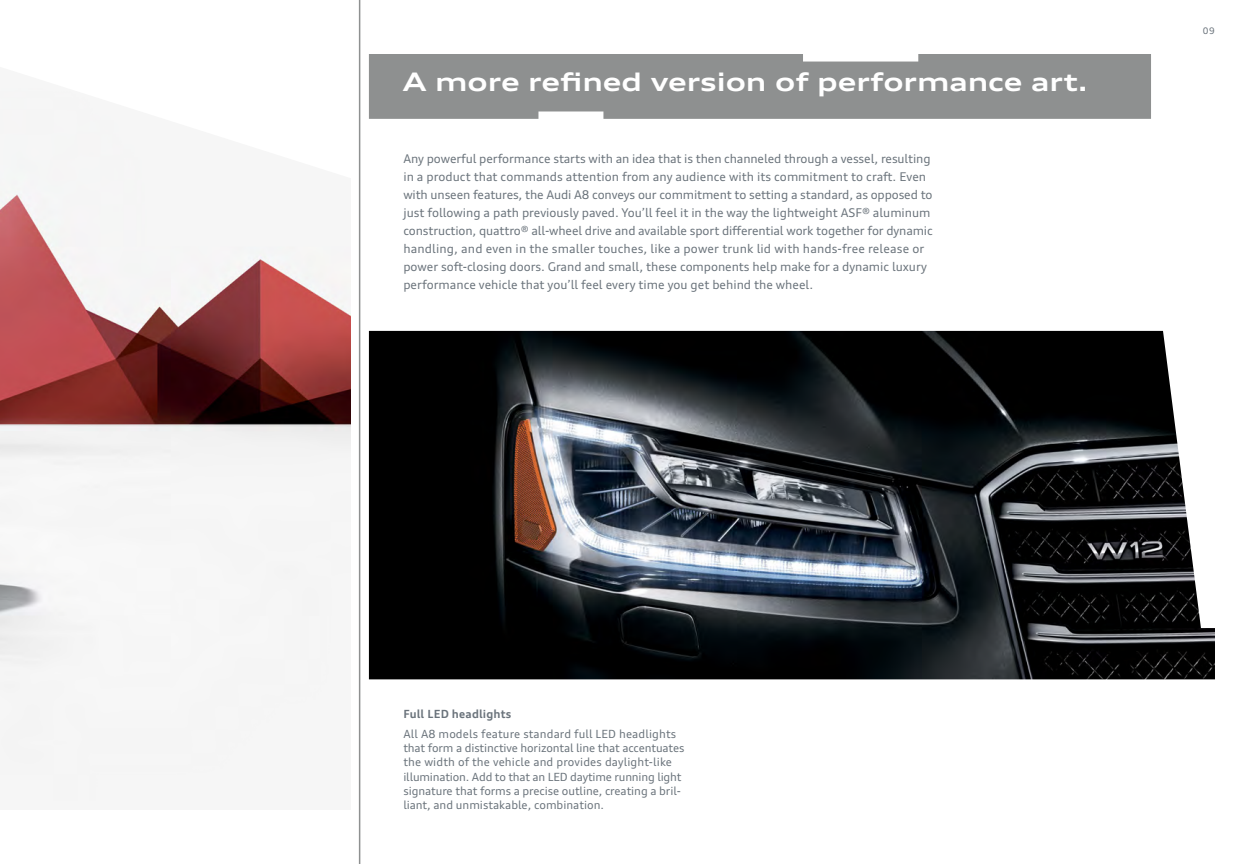
<style>
.page{position:relative;width:1242px;height:864px;background:#fff}
.page>*{position:absolute;margin:0;border:0;box-sizing:border-box;transform-origin:0 0}
.t1{font:700 expanded 25.5px "Audi Type";color:#fff}
.t2{font:12px/18px "Audi Type";letter-spacing:-.005em;color:#6a737b}
.t3{font:11.25px/14.2px "Audi Type";letter-spacing:-.005em;color:#6a737b}
.t4{font:700 11.25px "Audi Type";letter-spacing:.015em;color:#6a737b}
.t5{font:9px "Audi Type";color:#6a737b}
</style>
<div class="page">
<img style="left:0;top:151px;width:351px;height:613px">
<img style="left:369px;top:331px;width:846px;height:348px">
<hr style="left:359px;top:0;width:1px;height:864px;background:#8e9090">
<div style="left:369px;top:54px;width:782px;height:65px;background:#8e9090"></div>
<h1 class="t1" style="left:403px;top:66px;width:687px">A more refined version of performance art.</h1>
<p class="t2" style="left:403px;top:150px;width:531px">Any powerful performance starts with an idea that is then channeled through a vessel, resulting in a product that commands attention from any audience with its commitment to craft. Even with unseen features, the Audi A8 conveys our commitment to setting a standard, as opposed to just following a path previously paved. You’ll feel it in the way the lightweight ASF® aluminum construction, quattro® all-wheel drive and available sport differential work together for dynamic handling, and even in the smaller touches, like a power trunk lid with hands-free release or power soft-closing doors. Grand and small, these components help make for a dynamic luxury performance vehicle that you’ll feel every time you get behind the wheel.</p>
<p class="t5" style="left:1203px;top:25px;width:14px">09</p>
<p class="t4" style="left:403px;top:707px;width:110px">Full LED headlights</p>
<p class="t3" style="left:403px;top:727px;width:283px">All A8 models feature standard full LED headlights that form a distinctive horizontal line that accentuates the width of the vehicle and provides daylight-like illumination. Add to that an LED daytime running light signature that forms a precise outline, creating a bril&shy;liant, and unmistakable, combination.</p>
</div>
